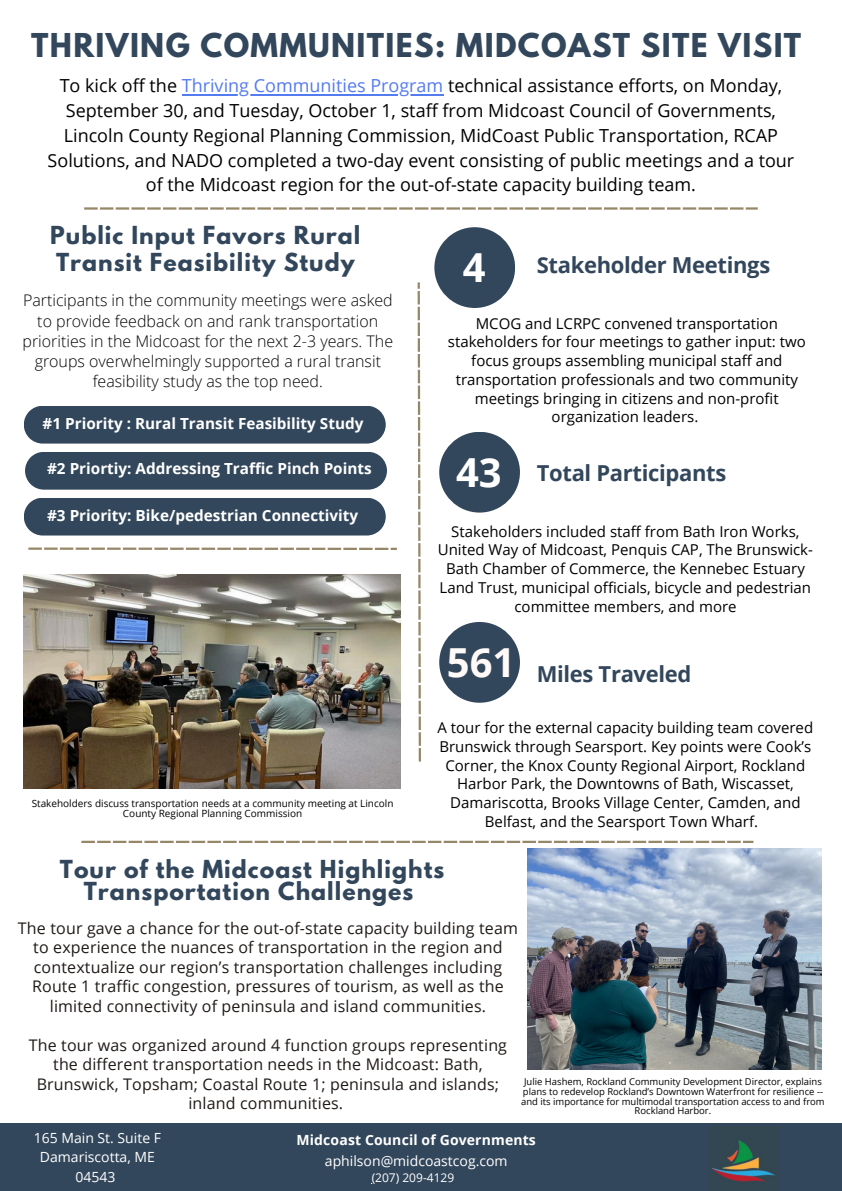
<style>
.page{position:relative;width:842px;height:1191px;background:#fff}
.page>*{position:absolute;margin:0;border:0;box-sizing:border-box;transform-origin:0 0}
.t1{font:700 40px "Open Sans";color:#fffaf8}
.t2{font:700 40px "Open Sans";color:#fff}
.t3{font:700 29.1px "League Spartan";letter-spacing:.045em;color:#33475c}
.t4{font:700 22px/27px "League Spartan";letter-spacing:.045em;color:#33475c}
.t5{font:700 22px "Open Sans";letter-spacing:-.015em;color:#33475c}
.t6{font:18px/24.8px "Open Sans";color:#000;text-align:center}
.t7{font:16px/19.5px "Open Sans";letter-spacing:.01em;color:#1f1a16;text-align:center}
.t8{font:300 16px/20.2px "Open Sans";color:#000;text-align:center}
.t9{font:700 15.3px "Open Sans";color:#fff}
.t10{font:15px/18.8px "Open Sans";color:#000;text-align:center}
.t11{font:14px/19.5px "Open Sans";color:#fff;text-align:center}
.t12{font:700 14px "Open Sans";letter-spacing:.01em;color:#fff}
.t13{font:700 12.7px "Open Sans";letter-spacing:.025em;color:#fff}
.t14{font:12px "Open Sans";color:#fff}
.t15{font:10px/10.5px "Open Sans";color:#000;text-align:center}
.t16{font:9.5px/9.9px "Open Sans";color:#000;text-align:center}
.s1{color:#547bf0}
</style>
<div class="page">
<svg style="left:81px;top:840px;width:672px;height:2px"></svg>
<svg style="left:418px;top:669px;width:3px;height:92px"></svg>
<hr style="left:418px;top:653px;width:3px;height:14px;background:#968769">
<hr style="left:418px;top:637px;width:3px;height:14px;background:#968769">
<svg style="left:418px;top:606px;width:3px;height:29px"></svg>
<hr style="left:418px;top:590px;width:3px;height:14px;background:#968769">
<hr style="left:418px;top:574px;width:3px;height:14px;background:#968769">
<svg style="left:418px;top:282px;width:2px;height:290px"></svg>
<div style="left:0;top:1122px;width:842px;height:68px;background:#33475c"></div>
<div style="left:439px;top:622px;width:81px;height:80px;background:#33475c;border-radius:50%"></div>
<svg style="left:28px;top:547px;width:124px;height:3px"></svg>
<hr style="left:154px;top:547px;width:14px;height:3px;background:#968769">
<hr style="left:170px;top:547px;width:14px;height:3px;background:#968769">
<svg style="left:186px;top:547px;width:29px;height:3px"></svg>
<hr style="left:217px;top:547px;width:14px;height:3px;background:#968769">
<hr style="left:233px;top:547px;width:14px;height:3px;background:#968769">
<svg style="left:249px;top:547px;width:29px;height:3px"></svg>
<hr style="left:280px;top:547px;width:14px;height:3px;background:#968769">
<hr style="left:296px;top:547px;width:14px;height:3px;background:#968769">
<svg style="left:312px;top:547px;width:29px;height:3px"></svg>
<hr style="left:343px;top:547px;width:14px;height:3px;background:#968769">
<hr style="left:359px;top:547px;width:14px;height:3px;background:#968769">
<svg style="left:375px;top:547px;width:22px;height:3px"></svg>
<img style="left:24px;top:574px;width:376px;height:214px">
<img style="left:528px;top:848px;width:294px;height:221px">
<hr style="left:84px;top:207px;width:14px;height:3px;background:#968769">
<svg style="left:100px;top:207px;width:29px;height:3px"></svg>
<hr style="left:131px;top:207px;width:14px;height:3px;background:#968769">
<hr style="left:147px;top:207px;width:14px;height:3px;background:#968769">
<svg style="left:163px;top:207px;width:29px;height:3px"></svg>
<hr style="left:194px;top:207px;width:14px;height:3px;background:#968769">
<hr style="left:210px;top:207px;width:14px;height:3px;background:#968769">
<svg style="left:226px;top:207px;width:29px;height:3px"></svg>
<hr style="left:257px;top:207px;width:14px;height:3px;background:#968769">
<hr style="left:273px;top:207px;width:14px;height:3px;background:#968769">
<svg style="left:289px;top:207px;width:29px;height:3px"></svg>
<hr style="left:320px;top:207px;width:14px;height:3px;background:#968769">
<hr style="left:336px;top:207px;width:14px;height:3px;background:#968769">
<svg style="left:352px;top:207px;width:29px;height:3px"></svg>
<hr style="left:383px;top:207px;width:14px;height:3px;background:#968769">
<hr style="left:399px;top:207px;width:14px;height:3px;background:#968769">
<svg style="left:415px;top:207px;width:29px;height:3px"></svg>
<hr style="left:446px;top:207px;width:14px;height:3px;background:#968769">
<hr style="left:462px;top:207px;width:14px;height:3px;background:#968769">
<svg style="left:478px;top:207px;width:29px;height:3px"></svg>
<hr style="left:509px;top:207px;width:14px;height:3px;background:#968769">
<hr style="left:525px;top:207px;width:14px;height:3px;background:#968769">
<svg style="left:541px;top:207px;width:29px;height:3px"></svg>
<hr style="left:572px;top:207px;width:14px;height:3px;background:#968769">
<hr style="left:588px;top:207px;width:14px;height:3px;background:#968769">
<svg style="left:604px;top:207px;width:29px;height:3px"></svg>
<hr style="left:635px;top:207px;width:14px;height:3px;background:#968769">
<hr style="left:651px;top:207px;width:14px;height:3px;background:#968769">
<svg style="left:667px;top:207px;width:29px;height:3px"></svg>
<hr style="left:698px;top:207px;width:14px;height:3px;background:#968769">
<hr style="left:714px;top:207px;width:14px;height:3px;background:#968769">
<svg style="left:730px;top:207px;width:28px;height:3px"></svg>
<img style="left:709px;top:1137px;width:69px;height:46px">
<hr style="left:182px;top:94px;width:261px;height:1px;background:#547bf0">
<div style="left:25px;top:452px;width:362px;height:37px;background:#33475c"></div>
<div style="left:24px;top:498px;width:362px;height:37px;background:#33475c"></div>
<div style="left:24px;top:406px;width:362px;height:37px;background:#33475c"></div>
<div style="left:439px;top:432px;width:81px;height:80px;background:#33475c;border-radius:50%"></div>
<div style="left:434px;top:227px;width:81px;height:81px;background:#33475c;border-radius:50%"></div>
<p class="t3" style="left:31px;top:31px;width:772px">THRIVING COMMUNITIES: MIDCOAST SITE VISIT</p>
<h6 class="t6" style="left:60px;top:73px;width:724px">To kick off the <span class="s1">Thriving Communities Program</span> technical assistance efforts, on Monday,</h6>
<p class="t6" style="left:48px;top:98px;width:748px">September 30, and Tuesday, October 1, staff from Midcoast Council of Governments, Lincoln County Regional Planning Commission, MidCoast Public Transportation, RCAP Solutions, and NADO completed a two-day event consisting of public meetings and a tour of the Midcoast region for the out-of-state capacity building team.</p>
<h3 class="t4" style="left:50px;top:224px;width:312px">Public Input Favors Rural<br>Transit Feasibility Study</h3>
<h6 class="t8" style="left:23px;top:290px;width:372px">Participants in the community meetings were asked to provide feedback on and rank transportation priorities in the Midcoast for the next 2-3 years. The groups overwhelmingly supported a rural transit feasibility study as the top need.</h6>
<p class="t9" style="left:43px;top:412px;width:322px">#1 Priority : Rural Transit Feasibility Study</p>
<h3 class="t9" style="left:47px;top:458px;width:326px">#2 Priortiy: Addressing Traffic Pinch Points</h3>
<h6 class="t9" style="left:47px;top:505px;width:313px">#3 Priority: Bike/pedestrian Connectivity</h6>
<h3 class="t13" style="left:82px;top:421px;width:175px">International Father’s Day</h3>
<p class="t15" style="left:32px;top:797px;width:363px">Stakeholders discuss transportation needs at a community meeting at Lincoln<br>County Regional Planning Commission</p>
<p class="t2" style="left:463px;top:239px;width:24px">4</p>
<h3 class="t5" style="left:537px;top:249px;width:235px">Stakeholder Meetings</h3>
<h6 class="t10" style="left:448px;top:313px;width:359px">MCOG and LCRPC convened transportation stakeholders for four meetings to gather input: two focus groups assembling municipal staff and transportation professionals and two community meetings bringing in citizens and non-profit organization leaders.</h6>
<p class="t2" style="left:456px;top:444px;width:47px">43</p>
<h6 class="t5" style="left:537px;top:457px;width:191px">Total Participants</h6>
<h6 class="t10" style="left:438px;top:521px;width:377px">Stakeholders included staff from Bath Iron Works, United Way of Midcoast, Penquis CAP, The Brunswick-Bath Chamber of Commerce, the Kennebec Estuary Land Trust, municipal officials, bicycle and pedestrian committee members, and more</h6>
<h1 class="t1" style="left:447px;top:634px;width:70px">561</h1>
<p class="t5" style="left:537px;top:658px;width:156px">Miles Traveled</p>
<p class="t10" style="left:437px;top:717px;width:377px">A tour for the external capacity building team covered Brunswick through Searsport. Key points were Cook’s Corner, the Knox County Regional Airport, Rockland Harbor Park, the Downtowns of Bath, Wiscasset, Damariscotta, Brooks Village Center, Camden, and Belfast, and the Searsport Town Wharf.</p>
<h3 class="t4" style="left:60px;top:860px;width:386px;line-height:21.8px;text-align:center">Tour of the Midcoast Highlights<br>Transportation Challenges</h3>
<h5 class="t7" style="left:18px;top:917px;width:501px">The tour gave a chance for the out-of-state capacity building team to experience the nuances of transportation in the region and contextualize our region’s transportation challenges including Route 1 traffic congestion, pressures of tourism, as well as the limited connectivity of peninsula and island communities.</h5>
<h5 class="t7" style="left:29px;top:1034px;width:480px">The tour was organized around 4 function groups representing the different transportation needs in the Midcoast: Bath, Brunswick, Topsham; Coastal Route 1; peninsula and islands; inland communities.</h5>
<h5 class="t12" style="left:297px;top:1129px;width:241px">Midcoast Council of Governments</h5>
<p class="t16" style="left:521px;top:1075px;width:305px">Julie Hashem, Rockland Community Development Director, explains plans to redevelop Rockland’s Downtown Waterfront for resilience -- and its importance for multimodal transportation access to and from Rockland Harbor.</p>
<p class="t11" style="left:34px;top:1127px;width:129px">165 Main St. Suite F</p>
<p class="t11" style="left:40px;top:1146px;width:116px">Damariscotta, ME<br>04543</p>
<p class="t11" style="left:325px;top:1150px;width:184px">aphilson@midcoastcog.com</p>
<p class="t14" style="left:372px;top:1169px;width:84px">(207) 209-4129</p>
</div>
